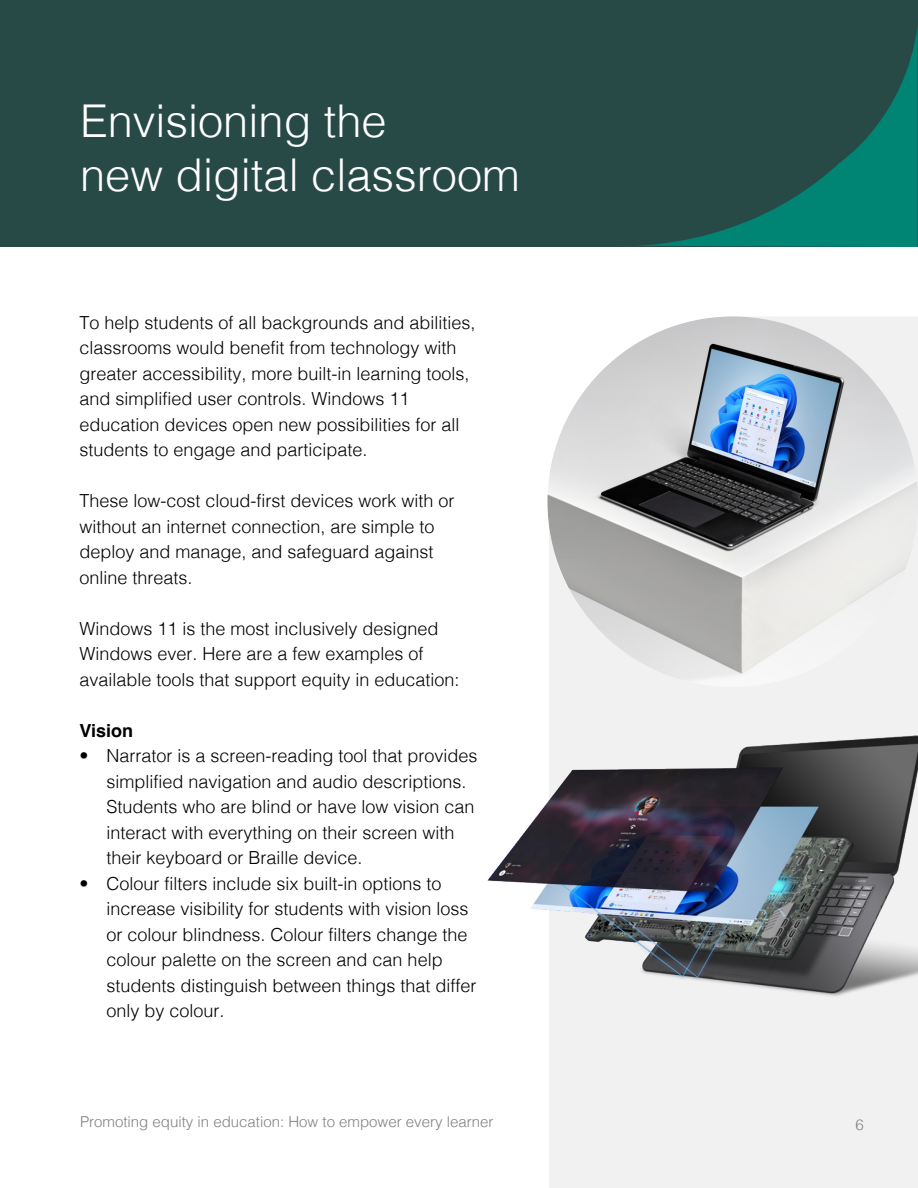
<style>
.page{position:relative;width:918px;height:1188px;background:#fff}
.page>*{position:absolute;margin:0;border:0;box-sizing:border-box;transform-origin:0 0}
.t1{font:300 45.3px/54.3px "Helvetica";color:#fff}
.t2{font:300 18px/25.5px "Helvetica";color:#000}
.t3{font:700 18px "Helvetica";color:#000}
.t4{font:300 15px "Helvetica";color:#808080}
</style>
<div class="page">
<div style="left:0;top:0;width:918px;height:247px;background:#274a46"></div>
<svg style="left:549px;top:317px;width:369px;height:871px;fill:#f1f1f1"></svg>
<svg style="left:637px;top:27px;width:281px;height:220px"></svg>
<img style="left:548px;top:316px;width:370px;height:371px;border-radius:185px">
<img style="left:487px;top:702px;width:431px;height:320px">
<h1 class="t1" style="left:80px;top:90px;width:441px">Envisioning the<br>new digital classroom</h1>
<p class="t2" style="left:79px;top:308px;width:398px">To help students of all backgrounds and abilities, classrooms would benefit from technology with greater accessibility, more built-in learning tools, and simplified user controls. Windows 11 education devices open new possibilities for all students to engage and participate.</p>
<p class="t2" style="left:79px;top:487px;width:377px">These low-cost cloud-first devices work with or without an internet connection, are simple to deploy and manage, and safeguard against online threats.</p>
<p class="t2" style="left:79px;top:614px;width:382px">Windows 11 is the most inclusively designed<br>Windows ever. Here are a few examples of available tools that support equity in education:</p>
<p class="t3" style="left:79px;top:719px;width:55px">Vision</p>
<p class="t2" style="left:106px;top:742px;width:373px;text-indent:-27px">• Narrator is a screen-reading tool that provides simplified navigation and audio descriptions.<br>Students who are blind or have low vision can interact with everything on their screen with their keyboard or Braille device.</p>
<p class="t2" style="left:106px;top:869px;width:372px;text-indent:-27px">• Colour filters include six built-in options to increase visibility for students with vision loss or colour blindness. Colour filters change the colour palette on the screen and can help students distinguish between things that differ only by colour.</p>
<p class="t4" style="left:80px;top:1109px;width:415px">Promoting equity in education: How to empower every learner</p>
<p class="t4" style="left:856px;top:1112px;width:10px">6</p>
</div>
